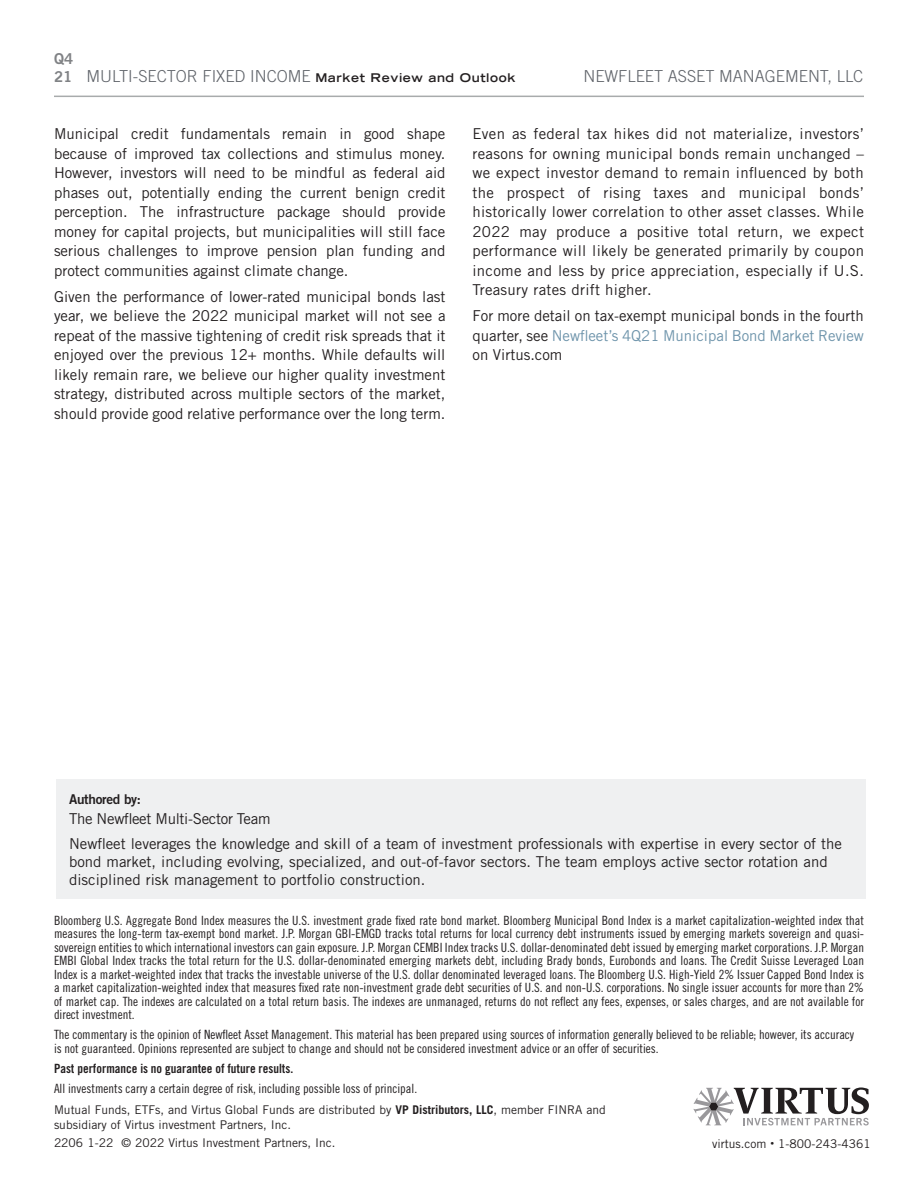
<style>
.page{position:relative;width:918px;height:1188px;background:#fff}
.page>*{position:absolute;margin:0;border:0;box-sizing:border-box;transform-origin:0 0}
.t1{font:300 16.5px "Trade Gothic LT Std";color:#5f6369}
.t2{font:15px/19.5px "Trade Gothic LT Std";color:#231f20;text-align:justify}
.t3{font:15px/18px "Trade Gothic";color:#231f20}
.t4{font:15px "Trade Gothic LT Std";letter-spacing:-.02em;color:#231f20}
.t5{font:15px/18px "Trade Gothic Bold Two";color:#808285}
.t6{font:13.5px "Trade Gothic LT Std Bd 2";letter-spacing:-.02em;color:#231f20}
.t7{font:12.75px/13.5px "Trade Gothic Cond Eighteen";color:#231f20;text-align:justify}
.t8{font:12.75px "Trade Gothic Bold Cond Twenty";color:#231f20}
.t9{font:12px/14.4px "Trade Gothic";color:#231f20}
.s1{font-family:"Trade Gothic LH";font-weight:700;font-stretch:expanded;font-size:12px;color:#231f20}
.s2{color:#6e94ab}
.s3{font-weight:700}
.s4{font-size:7.5px}
</style>
<div class="page">
<hr style="left:54px;top:96px;width:810px;height:1px;background:#a8abac">
<div style="left:56px;top:779px;width:810px;height:119px;background:#eff0f1"></div>
<svg style="left:693px;top:1088px;width:176px;height:37px"></svg>
<p class="t5" style="left:54px;top:49px;width:21px">Q4<br>21</p>
<p class="t1" style="left:86px;top:66px;width:431px">MULTI-SECTOR FIXED INCOME <span class="s1">Market Review and Outlook</span></p>
<p class="t1" style="left:583px;top:66px;width:281px">NEWFLEET ASSET MANAGEMENT, LLC</p>
<p class="t2" style="left:54px;top:124px;width:393px">Municipal credit fundamentals remain in good shape because of improved tax collections and stimulus money.<br>However, investors will need to be mindful as federal aid phases out, potentially ending the current benign credit perception. The infrastructure package should provide money for capital projects, but municipalities will still face serious challenges to improve pension plan funding and protect communities against climate change.</p>
<p class="t2" style="left:54px;top:287px;width:393px">Given the performance of lower-rated municipal bonds last year, we believe the 2022 municipal market will not see a repeat of the massive tightening of credit risk spreads that it enjoyed over the previous 12+ months. While defaults will likely remain rare, we believe our higher quality investment strategy, distributed across multiple sectors of the market, should provide good relative performance over the long term.</p>
<p class="t2" style="left:472px;top:124px;width:393px">Even as federal tax hikes did not materialize, investors’ reasons for owning municipal bonds remain unchanged – we expect investor demand to remain influenced by both the prospect of rising taxes and municipal bonds’ historically lower correlation to other asset classes. While 2022 may produce a positive total return, we expect performance will likely be generated primarily by coupon income and less by price appreciation, especially if U.S.<br>Treasury rates drift higher.</p>
<p class="t2" style="left:472px;top:306px;width:393px">For more detail on tax-exempt municipal bonds in the fourth quarter, see <span class="s2">Newfleet’s 4Q21 Municipal Bond Market Review </span>on Virtus.com</p>
<p class="t6" style="left:69px;top:790px;width:74px">Authored by:</p>
<p class="t4" style="left:69px;top:810px;width:203px">The Newfleet Multi-Sector Team</p>
<p class="t3" style="left:69px;top:834px;width:775px">Newfleet leverages the knowledge and skill of a team of investment professionals with expertise in every sector of the bond market, including evolving, specialized, and out-of-favor sectors. The team employs active sector rotation and disciplined risk management to portfolio construction.</p>
<p class="t7" style="left:54px;top:913px;width:812px">Bloomberg U.S. Aggregate Bond Index measures the U.S. investment grade fixed rate bond market. Bloomberg Municipal Bond Index is a market capitalization-weighted index that measures the long-term tax-exempt bond market. J.P. Morgan GBI-EMGD tracks total returns for local currency debt instruments issued by emerging markets sovereign and quasi&shy;sovereign entities to which international investors can gain exposure. J.P. Morgan CEMBI Index tracks U.S. dollar-denominated debt issued by emerging market corporations. J.P. Morgan EMBI Global Index tracks the total return for the U.S. dollar-denominated emerging markets debt, including Brady bonds, Eurobonds and loans. The Credit Suisse Leveraged Loan Index is a market-weighted index that tracks the investable universe of the U.S. dollar denominated leveraged loans. The Bloomberg U.S. High-Yield 2% Issuer Capped Bond Index is a market capitalization-weighted index that measures fixed rate non-investment grade debt securities of U.S. and non-U.S. corporations. No single issuer accounts for more than 2% of market cap. The indexes are calculated on a total return basis. The indexes are unmanaged, returns do not reflect any fees, expenses, or sales charges, and are not available for direct investment.</p>
<p class="t7" style="left:54px;top:1028px;width:802px">The commentary is the opinion of Newfleet Asset Management. This material has been prepared using sources of information generally believed to be reliable; however, its accuracy is not guaranteed. Opinions represented are subject to change and should not be considered investment advice or an offer of securities.</p>
<p class="t8" style="left:54px;top:1061px;width:241px">Past performance is no guarantee of future results.</p>
<p class="t7" style="left:54px;top:1082px;width:365px">All investments carry a certain degree of risk, including possible loss of principal.</p>
<p class="t9" style="left:54px;top:1103px;width:553px">Mutual Funds, ETFs, and Virtus Global Funds are distributed by <span class="s3">VP Distributors, LLC</span>, member FINRA and subsidiary of Virtus investment Partners, Inc.</p>
<p class="t9" style="left:54px;top:1135px;width:283px">2206 1-22 © 2022 Virtus Investment Partners, Inc.</p>
<p class="t9" style="left:712px;top:1136px;width:160px">virtus.com <span class="s4">•</span> 1-800-243-4361</p>
</div>
